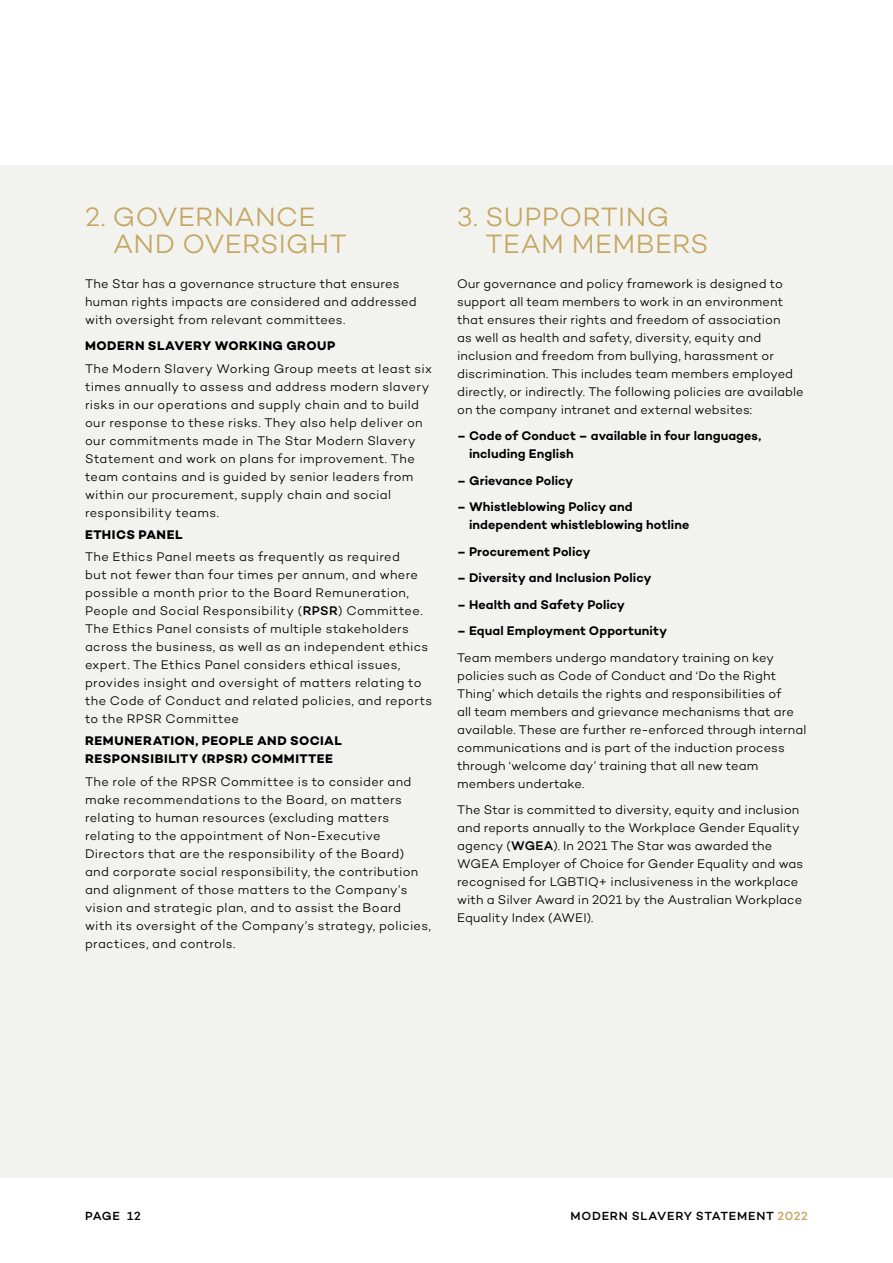
<style>
.page{position:relative;width:893px;height:1263px;background:#fff}
.page>*{position:absolute;margin:0;border:0;box-sizing:border-box;transform-origin:0 0}
.t1{font:300 27px/27px "Campton";letter-spacing:.01em;color:#c5a762}
.t2{font:300 12.75px/18px "Campton";letter-spacing:.02em;color:#000}
.t3{font:600 12.75px/18px "Campton";letter-spacing:.005em;color:#000}
.t4{font:700 12.75px/18px "Campton";letter-spacing:.035em;color:#000}
.t5{font:500 12px "Campton";letter-spacing:.055em;color:#000}
.s1{font-weight:500}
.s2{color:#c5a762}
</style>
<div class="page">
<div style="left:0;top:166px;width:893px;height:1012px;background:#f2f2ef"></div>
<h1 class="t1" style="left:113px;top:203px;width:235px;text-indent:-28px">2. GOVERNANCE<br>AND OVERSIGHT</h1>
<p class="t2" style="left:85px;top:274px;width:333px">The Star has a governance structure that ensures human rights impacts are considered and addressed with oversight from relevant committees.</p>
<p class="t4" style="left:85px;top:337px;width:252px">MODERN SLAVERY WORKING GROUP</p>
<p class="t2" style="left:85px;top:359px;width:348px">The Modern Slavery Working Group meets at least six times annually to assess and address modern slavery risks in our operations and supply chain and to build our response to these risks. They also help deliver on our commitments made in The Star Modern Slavery Statement and work on plans for improvement. The team contains and is guided by senior leaders from within our procurement, supply chain and social responsibility teams.</p>
<p class="t4" style="left:85px;top:525px;width:99px">ETHICS PANEL</p>
<p class="t2" style="left:85px;top:547px;width:349px">The Ethics Panel meets as frequently as required<br>but not fewer than four times per annum, and where possible a month prior to the Board Remuneration, People and Social Responsibility (<span class="s1">RPSR</span>) Committee.<br>The Ethics Panel consists of multiple stakeholders across the business, as well as an independent ethics expert. The Ethics Panel considers ethical issues, provides insight and oversight of matters relating to the Code of Conduct and related policies, and reports to the RPSR Committee</p>
<p class="t4" style="left:85px;top:732px;width:258px">REMUNERATION, PEOPLE AND SOCIAL<br>RESPONSIBILITY (RPSR) COMMITTEE</p>
<p class="t2" style="left:85px;top:772px;width:348px">The role of the RPSR Committee is to consider and make recommendations to the Board, on matters relating to human resources (excluding matters relating to the appointment of Non-Executive Directors that are the responsibility of the Board) and corporate social responsibility, the contribution and alignment of those matters to the Company’s vision and strategic plan, and to assist the Board with its oversight of the Company’s strategy, policies, practices, and controls.</p>
<h1 class="t1" style="left:486px;top:203px;width:224px;text-indent:-29px">3. SUPPORTING<br>TEAM MEMBERS</h1>
<p class="t2" style="left:457px;top:274px;width:348px">Our governance and policy framework is designed to support all team members to work in an environment that ensures their rights and freedom of association<br>as well as health and safety, diversity, equity and inclusion and freedom from bullying, harassment or discrimination. This includes team members employed directly, or indirectly. The following policies are available on the company intranet and external websites:</p>
<p class="t3" style="left:469px;top:427px;width:294px;text-indent:-12px">– Code of Conduct – available in four languages, including English</p>
<p class="t3" style="left:457px;top:471px;width:118px">– Grievance Policy</p>
<p class="t3" style="left:469px;top:498px;width:222px;text-indent:-12px">– Whistleblowing Policy and independent whistleblowing hotline</p>
<p class="t3" style="left:457px;top:542px;width:135px">– Procurement Policy</p>
<p class="t3" style="left:457px;top:569px;width:196px">– Diversity and Inclusion Policy</p>
<p class="t3" style="left:457px;top:595px;width:169px">– Health and Safety Policy</p>
<p class="t3" style="left:457px;top:622px;width:211px">– Equal Employment Opportunity</p>
<p class="t2" style="left:457px;top:648px;width:351px">Team members undergo mandatory training on key policies such as Code of Conduct and ‘Do the Right Thing’ which details the rights and responsibilities of<br>all team members and grievance mechanisms that are available. These are further re-enforced through internal communications and is part of the induction process through ‘welcome day’ training that all new team members undertake.</p>
<p class="t2" style="left:457px;top:801px;width:348px">The Star is committed to diversity, equity and inclusion and reports annually to the Workplace Gender Equality agency (<span class="s1">WGEA</span>). In 2021 The Star was awarded the WGEA Employer of Choice for Gender Equality and was recognised for LGBTIQ+ inclusiveness in the workplace with a Silver Award in 2021 by the Australian Workplace Equality Index (AWEI).</p>
<p class="t5" style="left:85px;top:1209px;width:57px">PAGE 12</p>
<p class="t5" style="left:571px;top:1209px;width:239px">MODERN SLAVERY STATEMENT <span class="s2">2022</span></p>
</div>
